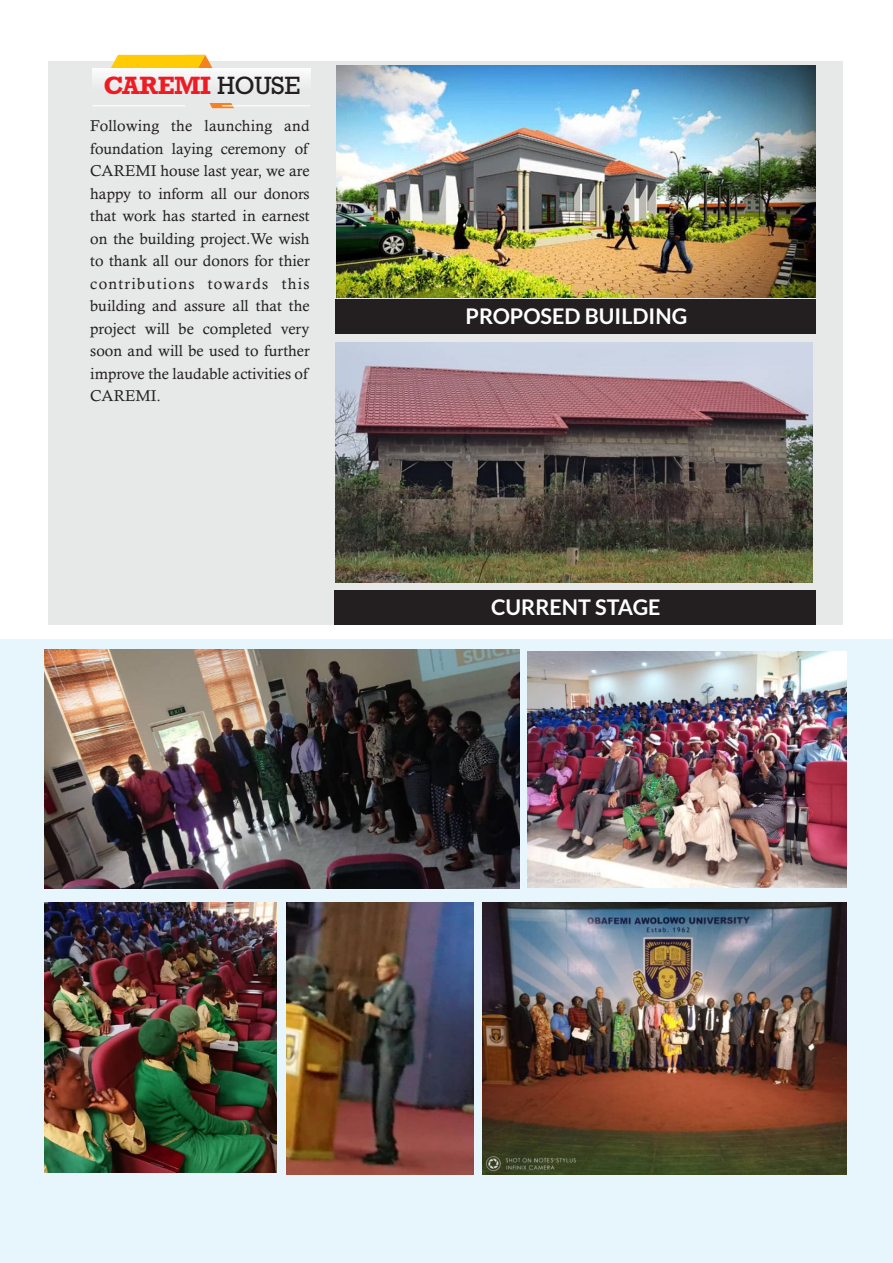
<style>
.page{position:relative;width:893px;height:1263px;background:#fff}
.page>*{position:absolute;margin:0;border:0;box-sizing:border-box;transform-origin:0 0}
.t1{font:700 25.35px "Rockwell";letter-spacing:-.015em;color:#ed1c24}
.t2{font:700 21.6px "Lato";color:#fff}
.t3{font:15.75px/22.5px "Calisto";color:#231f20;text-align:justify}
.s1{font-weight:400;color:#231f20}
</style>
<div class="page">
<div style="left:48px;top:61px;width:794px;height:563px;background:#e7e8e8"></div>
<svg style="left:111px;top:55px;width:123px;height:53px"></svg>
<div style="left:92px;top:68px;width:218px;height:34px;background:linear-gradient(to right,#eeeeef,#eeeeef)"></div>
<hr style="left:92px;top:105px;width:93px;height:1px;background:#fff">
<hr style="left:222px;top:105px;width:88px;height:1px;background:#fff">
<img style="left:336px;top:66px;width:480px;height:231px">
<div style="left:336px;top:299px;width:480px;height:34px;background:#231f20"></div>
<div style="left:335px;top:590px;width:481px;height:34px;background:#231f20"></div>
<img style="left:336px;top:342px;width:477px;height:240px">
<div style="left:0;top:639px;width:893px;height:624px;background:#e7f6fd"></div>
<img style="left:45px;top:649px;width:474px;height:239px">
<img style="left:528px;top:652px;width:318px;height:235px">
<img style="left:45px;top:902px;width:232px;height:271px">
<img style="left:482px;top:902px;width:364px;height:273px">
<img style="left:286px;top:902px;width:187px;height:273px">
<h1 class="t1" style="left:103px;top:76px;width:198px">CAREMI <span class="s1">HOUSE</span></h1>
<p class="t3" style="left:90px;top:116px;width:221px">Following the launching and foundation laying ceremony of CAREMI house last year, we are happy to inform all our donors that work has started in earnest on the building project.We wish to thank all our donors for thier contributions towards this building and assure all that the project will be completed very soon and will be used to further improve the laudable activities of CAREMI.</p>
<h2 class="t2" style="left:466px;top:307px;width:223px">PROPOSED BUILDING</h2>
<h2 class="t2" style="left:491px;top:598px;width:171px">CURRENT STAGE</h2>
</div>
